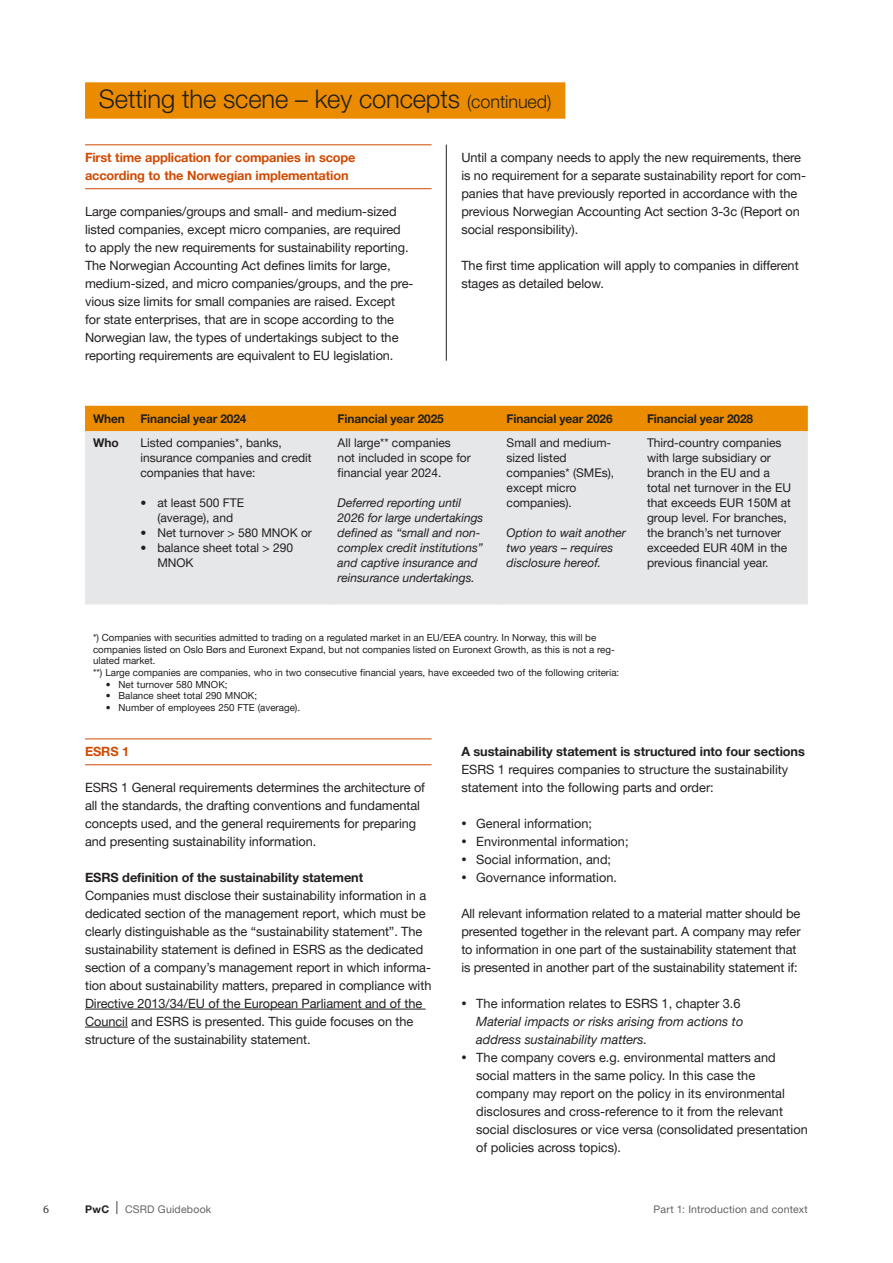
<style>
.page{position:relative;width:893px;height:1263px;background:#fff}
.page>*{position:absolute;margin:0;border:0;box-sizing:border-box;transform-origin:0 0}
.Heading_1_-_BG___Tangerine{font:300 25.5px "Helvetica Neue LT Pro";letter-spacing:-.005em;color:#231f20}
.RH_Normal{font:12.75px/18px "Helvetica Neue LT Pro";letter-spacing:-.005em;color:#231f20}
.t1{font:italic 12.75px/18px "Helvetica Neue LT Pro";color:#231f20}
.Heading_3_liten_-_Sort{font:700 12.75px "Helvetica Neue LT Pro";letter-spacing:-.005em;color:#231f20}
.Heading_2_liten___Streker_-_Orange{font:700 12.75px/18px "Helvetica Neue LT Pro";letter-spacing:-.01em;color:#d04a02}
.Tabel_tekst{font:12px/15px "Helvetica Neue LT Pro";color:#231f20}
.Tabel_tekst-2{font:italic 12px/15px "Helvetica Neue LT Pro";color:#231f20}
.Tabel_overskrift{font:700 12px "Helvetica Neue LT Pro";letter-spacing:-.01em;color:#231f20}
.Tabel_tekst-3{font:700 12px "Helvetica Neue LT Pro";color:#231f20}
.t2{font:10.5px "Helvetica Neue LT Pro";letter-spacing:.02em;color:#636366}
.t3{font:10.5px "ITC Charter Com";color:#231f20}
.Tabel_tekst-4{font:9.75px/11.7px "Helvetica Neue LT Pro";color:#231f20}
.Tabeltekst_2{font:9.75px "Helvetica Neue LT Pro";color:#231f20}
.s1{font-size:18px}
.s2{font-size:10.5px}
.s3{font-style:normal;font-size:10.5px}
.s4{font-style:normal}
.s5{font-weight:700;color:#231f20}
.s6{font-weight:100;font-size:18px;color:#231f20}
</style>
<div class="page">
<div style="left:85px;top:82px;width:480px;height:37px;background:#eb8c00"></div>
<hr style="left:85px;top:145px;width:347px;height:1px;background:#d04a02">
<hr style="left:85px;top:188px;width:347px;height:1px;background:#d04a02">
<div style="left:85px;top:406px;width:723px;height:25px;background:#eb8c00"></div>
<div style="left:85px;top:431px;width:723px;height:173px;background:#e6e7e9"></div>
<hr style="left:85px;top:739px;width:347px;height:1px;background:#d04a02">
<hr style="left:85px;top:764px;width:347px;height:1px;background:#d04a02">
<hr style="left:85px;top:1009px;width:341px;height:1px;background:#231f20">
<hr style="left:85px;top:1027px;width:43px;height:1px;background:#231f20">
<hr style="left:446px;top:145px;width:1px;height:216px;background:#231f20">
<h1 class="Heading_1_-_BG___Tangerine" style="left:99px;top:83px;width:454px">Setting the scene – key concepts <span class="s1">(continued)</span></h1>
<h2 class="Heading_2_liten___Streker_-_Orange" style="left:85px;top:148px;width:272px">First time application for companies in scope according to the Norwegian implementation</h2>
<p class="RH_Normal" style="left:85px;top:202px;width:330px">Large companies/groups and small- and medium-sized listed companies, except micro companies, are required to apply the new requirements for sustainability reporting.<br>The Norwegian Accounting Act defines limits for large, medium-sized, and micro companies/groups, and the pre&shy;vious size limits for small companies are raised. Except<br>for state enterprises, that are in scope according to the Norwegian law, the types of undertakings subject to the reporting requirements are equivalent to EU legislation.</p>
<p class="RH_Normal" style="left:461px;top:148px;width:346px">Until a company needs to apply the new requirements, there is no requirement for a separate sustainability report for com&shy;panies that have previously reported in accordance with the previous Norwegian Accounting Act section 3-3c (Report on social responsibility).</p>
<p class="RH_Normal" style="left:461px;top:256px;width:339px">The first time application will apply to companies in different stages as detailed below.</p>
<p class="Tabel_overskrift" style="left:93px;top:411px;width:33px">When</p>
<p class="Tabel_overskrift" style="left:140px;top:411px;width:108px">Financial year 2024</p>
<p class="Tabel_overskrift" style="left:338px;top:411px;width:108px">Financial year 2025</p>
<p class="Tabel_overskrift" style="left:507px;top:411px;width:108px">Financial year 2026</p>
<p class="Tabel_overskrift" style="left:647px;top:411px;width:108px">Financial year 2028</p>
<p class="Tabel_tekst-3" style="left:93px;top:435px;width:27px">Who</p>
<p class="Tabel_tekst" style="left:140px;top:435px;width:173px">Listed companies*, banks, insurance companies and credit companies that have:</p>
<p class="Tabel_tekst" style="left:140px;top:495px;width:105px;text-align:center">• at least 500 FTE (average), and</p>
<p class="Tabel_tekst" style="left:140px;top:525px;width:173px">• Net turnover &gt; 580 MNOK or</p>
<p class="Tabel_tekst" style="left:157px;top:540px;width:137px;text-indent:-17px">• balance sheet total &gt; 290<br>MNOK</p>
<p class="Tabel_tekst" style="left:507px;top:435px;width:109px">Small and medium&shy;sized listed companies* (SMEs), except micro companies).</p>
<p class="Tabel_tekst-2" style="left:507px;top:525px;width:121px">Option to wait another two years – requires disclosure hereof.</p>
<p class="Tabel_tekst" style="left:338px;top:435px;width:135px">All large** companies not included in scope for financial year 2024.</p>
<p class="Tabel_tekst-2" style="left:338px;top:495px;width:147px">Deferred reporting until<br>2026 for large undertakings defined as “small and non&shy;complex credit institutions” and captive insurance and reinsurance undertakings.</p>
<p class="Tabel_tekst" style="left:647px;top:435px;width:146px">Third-country companies with large subsidiary or branch in the EU and a total net turnover in the EU that exceeds EUR 150M at group level. For branches, the branch’s net turnover exceeded EUR 40M in the previous financial year.</p>
<p class="Tabel_tekst-4" style="left:93px;top:631px;width:523px">*) Companies with securities admitted to trading on a regulated market in an EU/EEA country. In Norway, this will be companies listed on Oslo Børs and Euronext Expand, but not companies listed on Euronext Growth, as this is not a reg&shy;ulated market.</p>
<p class="Tabeltekst_2" style="left:93px;top:666px;width:528px">**) Large companies are companies, who in two consecutive financial years, have exceeded two of the following criteria:</p>
<p class="Tabel_tekst-4" style="left:106px;top:678px;width:123px">• Net turnover 580 MNOK;</p>
<p class="Tabel_tekst-4" style="left:106px;top:690px;width:153px">• Balance sheet total 290 MNOK;</p>
<p class="Tabel_tekst-4" style="left:106px;top:701px;width:196px">• Number of employees 250 FTE (average).</p>
<h2 class="Heading_2_liten___Streker_-_Orange" style="left:85px;top:742px;width:46px">ESRS 1</h2>
<p class="RH_Normal" style="left:85px;top:778px;width:341px">ESRS 1 General requirements determines the architecture of all the standards, the drafting conventions and fundamental concepts used, and the general requirements for preparing and presenting sustainability information.</p>
<h3 class="Heading_3_liten_-_Sort" style="left:85px;top:870px;width:280px">ESRS definition of the sustainability statement</h3>
<p class="RH_Normal" style="left:85px;top:886px;width:348px">Companies must disclose their sustainability information in a dedicated section of the management report, which must be clearly distinguishable as the “sustainability statement”. The sustainability statement is defined in ESRS as the dedicated section of a company’s management report in which informa&shy;tion about sustainability matters, prepared in compliance with Directive 2013/34/EU of the European Parliament and of the Council and ESRS is presented. This guide focuses on the structure of the sustainability statement.</p>
<h3 class="Heading_3_liten_-_Sort" style="left:461px;top:744px;width:345px">A sustainability statement is structured into four sections</h3>
<p class="RH_Normal" style="left:461px;top:760px;width:328px">ESRS 1 requires companies to structure the sustainability statement into the following parts and order:</p>
<p class="RH_Normal" style="left:461px;top:814px;width:132px"><span class="s2">•</span> General information;</p>
<p class="RH_Normal" style="left:461px;top:832px;width:169px"><span class="s2">•</span> Environmental information;</p>
<p class="RH_Normal" style="left:461px;top:850px;width:151px"><span class="s2">•</span> Social information, and;</p>
<p class="RH_Normal" style="left:461px;top:868px;width:157px"><span class="s2">•</span> Governance information.</p>
<p class="RH_Normal" style="left:461px;top:904px;width:341px">All relevant information related to a material matter should be presented together in the relevant part. A company may refer to information in one part of the sustainability statement that is presented in another part of the sustainability statement if:</p>
<p class="t1" style="left:476px;top:994px;width:269px;text-indent:-15px"><span class="s3">•</span> <span class="s4">The information relates to ESRS 1, chapter 3.6<br></span>Material impacts or risks arising from actions to address sustainability matters.</p>
<p class="RH_Normal" style="left:476px;top:1048px;width:333px;text-indent:-15px"><span class="s2">•</span> The company covers e.g. environmental matters and social matters in the same policy. In this case the company may report on the policy in its environmental disclosures and cross-reference to it from the relevant social disclosures or vice versa (consolidated presentation of policies across topics).</p>
<p class="t3" style="left:43px;top:1203px;width:7px">6</p>
<p class="t2" style="left:85px;top:1203px;width:128px"><span class="s5">PwC</span> <span class="s6">I</span> CSRD Guidebook</p>
<p class="t2" style="left:654px;top:1203px;width:156px">Part 1: Introduction and context</p>
</div>
